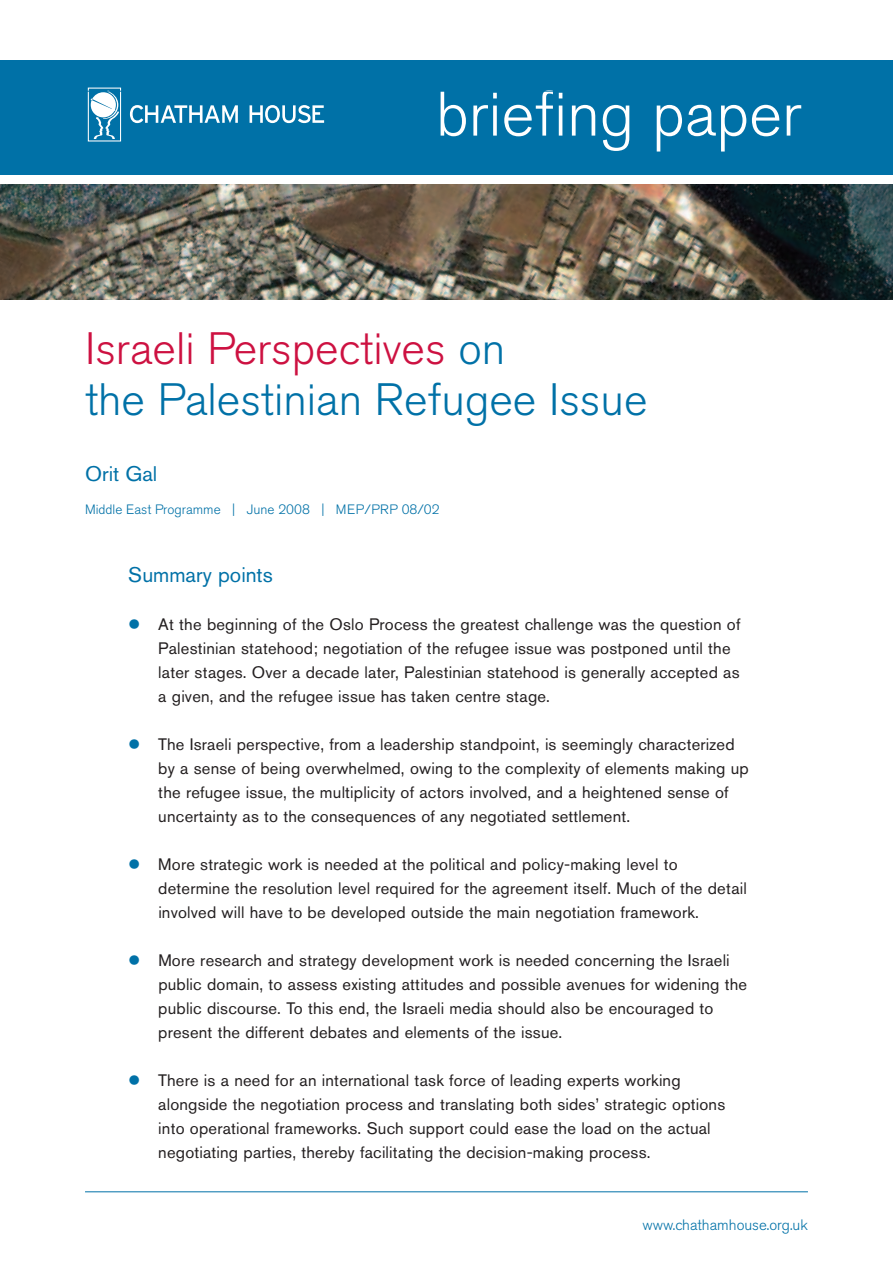
<style>
.page{position:relative;width:893px;height:1263px;background:#fff}
.page>*{position:absolute;margin:0;border:0;box-sizing:border-box;transform-origin:0 0}
.t1{font:300 63px "Akzidenz Grotesk BE";color:#fff}
.t2{font:300 45px/51px "Akzidenz Grotesk BE";color:#0071a7}
.t3{font:21px "Akzidenz Grotesk BE";color:#0071a7}
.t4{font:16.5px/24px "Akzidenz Grotesk BE";letter-spacing:.01em;color:#231f20}
.t5{font:300 15px "Akzidenz Grotesk BE";color:#0071a7}
.t6{font:300 13.5px "Akzidenz Grotesk BE";color:#0071a7}
.s1{color:#cd1141}
</style>
<div class="page">
<div style="left:0;top:60px;width:893px;height:114px;background:#0071a7"></div>
<svg style="left:130px;top:105px;width:108px;height:18px"></svg>
<svg style="left:250px;top:105px;width:74px;height:18px"></svg>
<div style="left:88px;top:88px;width:33px;height:53px;border:1px solid #fff"></div>
<svg style="left:91px;top:90px;width:28px;height:49px"></svg>
<hr style="left:85px;top:91px;width:723px;height:1px;background:#0071a7">
<hr style="left:85px;top:1191px;width:723px;height:1px;background:#0071a7">
<img style="left:0;top:185px;width:893px;height:114px">
<h1 class="t1" style="left:436px;top:87px;width:367px">briefing paper</h1>
<h2 class="t2" style="left:85px;top:327px;width:564px"><span class="s1">Israeli Perspectives</span> on<br>the Palestinian Refugee Issue</h2>
<p class="t3" style="left:85px;top:466px;width:74px">Orit Gal</p>
<p class="t6" style="left:85px;top:504px;width:356px">Middle East Programme | June 2008 | MEP/PRP 08/02</p>
<p class="t3" style="left:128px;top:567px;width:146px">Summary points</p>
<p class="t4" style="left:158px;top:614px;width:584px">At the beginning of the Oslo Process the greatest challenge was the question of Palestinian statehood; negotiation of the refugee issue was postponed until the later stages. Over a decade later, Palestinian statehood is generally accepted as a given, and the refugee issue has taken centre stage.</p>
<p class="t4" style="left:158px;top:734px;width:592px">The Israeli perspective, from a leadership standpoint, is seemingly characterized by a sense of being overwhelmed, owing to the complexity of elements making up the refugee issue, the multiplicity of actors involved, and a heightened sense of uncertainty as to the consequences of any negotiated settlement.</p>
<p class="t4" style="left:158px;top:854px;width:590px">More strategic work is needed at the political and policy-making level to determine the resolution level required for the agreement itself. Much of the detail involved will have to be developed outside the main negotiation framework.</p>
<p class="t4" style="left:158px;top:950px;width:590px">More research and strategy development work is needed concerning the Israeli public domain, to assess existing attitudes and possible avenues for widening the public discourse. To this end, the Israeli media should also be encouraged to present the different debates and elements of the issue.</p>
<p class="t4" style="left:158px;top:1070px;width:568px">There is a need for an international task force of leading experts working alongside the negotiation process and translating both sides’ strategic options into operational frameworks. Such support could ease the load on the actual negotiating parties, thereby facilitating the decision-making process.</p>
<p class="t5" style="left:642px;top:1218px;width:167px">www.chathamhouse.org.uk</p>
</div>
